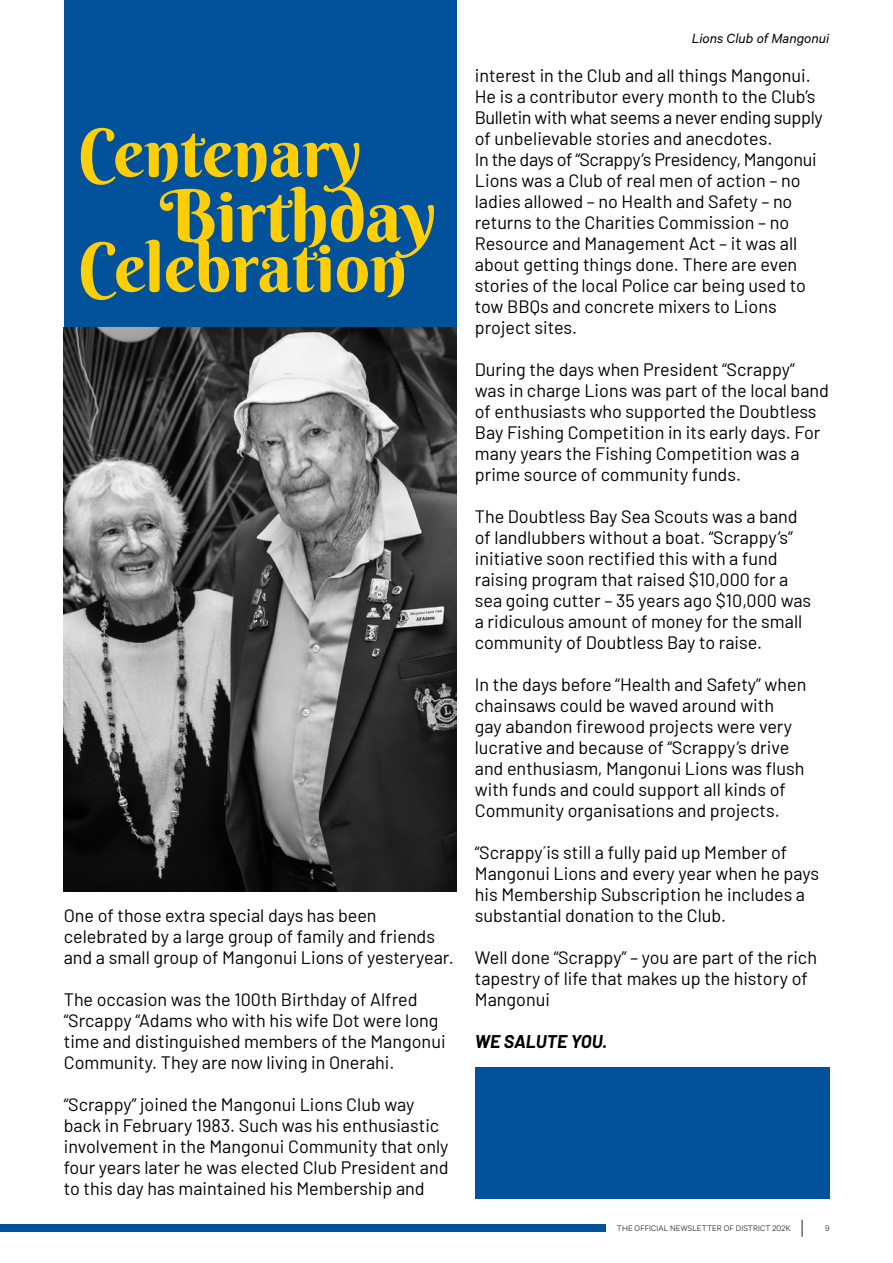
<style>
.page{position:relative;width:893px;height:1263px;background:#fff}
.page>*{position:absolute;margin:0;border:0;box-sizing:border-box;transform-origin:0 0}
.t1{font:72.45px "Berkshire Swash";color:#fece08}
.t2{font:68.55px "Berkshire Swash";color:#fece08}
.t3{font:66.9px "Berkshire Swash";color:#fece08}
.t4{font:18px/21px "Barlow";color:#000}
.t5{font:italic 700 18px "Barlow";color:#000}
.t6{font:italic 15px "Calibre";color:#000}
.t7{font:300 9px "Calibre";letter-spacing:.015em;color:#000}
</style>
<div class="page">
<svg style="left:802px;top:1220px;width:1px;height:16px"></svg>
<div style="left:0;top:1225px;width:605px;height:7px;background:#01529a"></div>
<div style="left:64px;top:0;width:392px;height:344px;background:#01529a"></div>
<div style="left:475px;top:1067px;width:354px;height:132px;background:#01529a"></div>
<img style="left:64px;top:327px;width:392px;height:564px">
<h3 class="t3" style="left:78px;top:111px;width:285px">Centenary</h3>
<h1 class="t1" style="left:160px;top:171px;width:278px">Birthday</h1>
<h2 class="t2" style="left:78px;top:225px;width:330px">Celebration</h2>
<p class="t4" style="left:64px;top:903px;width:392px">One of those extra special days has been celebrated by a large group of family and friends and a small group of Mangonui Lions of yesteryear.</p>
<p class="t4" style="left:64px;top:987px;width:383px">The occasion was the 100th Birthday of Alfred “Srcappy “Adams who with his wife Dot were long time and distinguished members of the Mangonui Community. They are now living in Onerahi.</p>
<p class="t4" style="left:64px;top:1092px;width:386px">“Scrappy” joined the Mangonui Lions Club way back in February 1983. Such was his enthusiastic involvement in the Mangonui Community that only four years later he was elected Club President and to this day has maintained his Membership and</p>
<p class="t6" style="left:692px;top:29px;width:139px">Lions Club of Mangonui</p>
<p class="t4" style="left:475px;top:63px;width:349px">interest in the Club and all things Mangonui.<br>He is a contributor every month to the Club’s Bulletin with what seems a never ending supply of unbelievable stories and anecdotes.<br>In the days of “Scrappy’s Presidency, Mangonui Lions was a Club of real men of action – no ladies allowed – no Health and Safety – no returns to the Charities Commission – no Resource and Management Act – it was all about getting things done. There are even stories of the local Police car being used to tow BBQs and concrete mixers to Lions project sites.</p>
<p class="t4" style="left:475px;top:358px;width:356px">During the days when President “Scrappy” was in charge Lions was part of the local band of enthusiasts who supported the Doubtless Bay Fishing Competition in its early days. For many years the Fishing Competition was a prime source of community funds.</p>
<p class="t4" style="left:475px;top:505px;width:338px">The Doubtless Bay Sea Scouts was a band of landlubbers without a boat. “Scrappy’s” initiative soon rectified this with a fund raising program that raised $10,000 for a sea going cutter – 35 years ago $10,000 was a ridiculous amount of money for the small community of Doubtless Bay to raise.</p>
<p class="t4" style="left:475px;top:673px;width:333px">In the days before “Health and Safety” when chainsaws could be waved around with<br>gay abandon firewood projects were very lucrative and because of “Scrappy’s drive and enthusiasm, Mangonui Lions was flush with funds and could support all kinds of Community organisations and projects.</p>
<p class="t4" style="left:475px;top:841px;width:346px">“Scrappy´is still a fully paid up Member of Mangonui Lions and every year when he pays his Membership Subscription he includes a substantial donation to the Club.</p>
<p class="t4" style="left:475px;top:946px;width:344px">Well done “Scrappy” – you are part of the rich tapestry of life that makes up the history of<br>Mangonui</p>
<p class="t5" style="left:475px;top:1028px;width:134px">WE SALUTE YOU.</p>
<p class="t7" style="left:617px;top:1222px;width:175px">THE OFFICIAL NEWSLETTER OF DISTRICT 202K</p>
<p class="t7" style="left:825px;top:1222px;width:6px">9</p>
</div>
